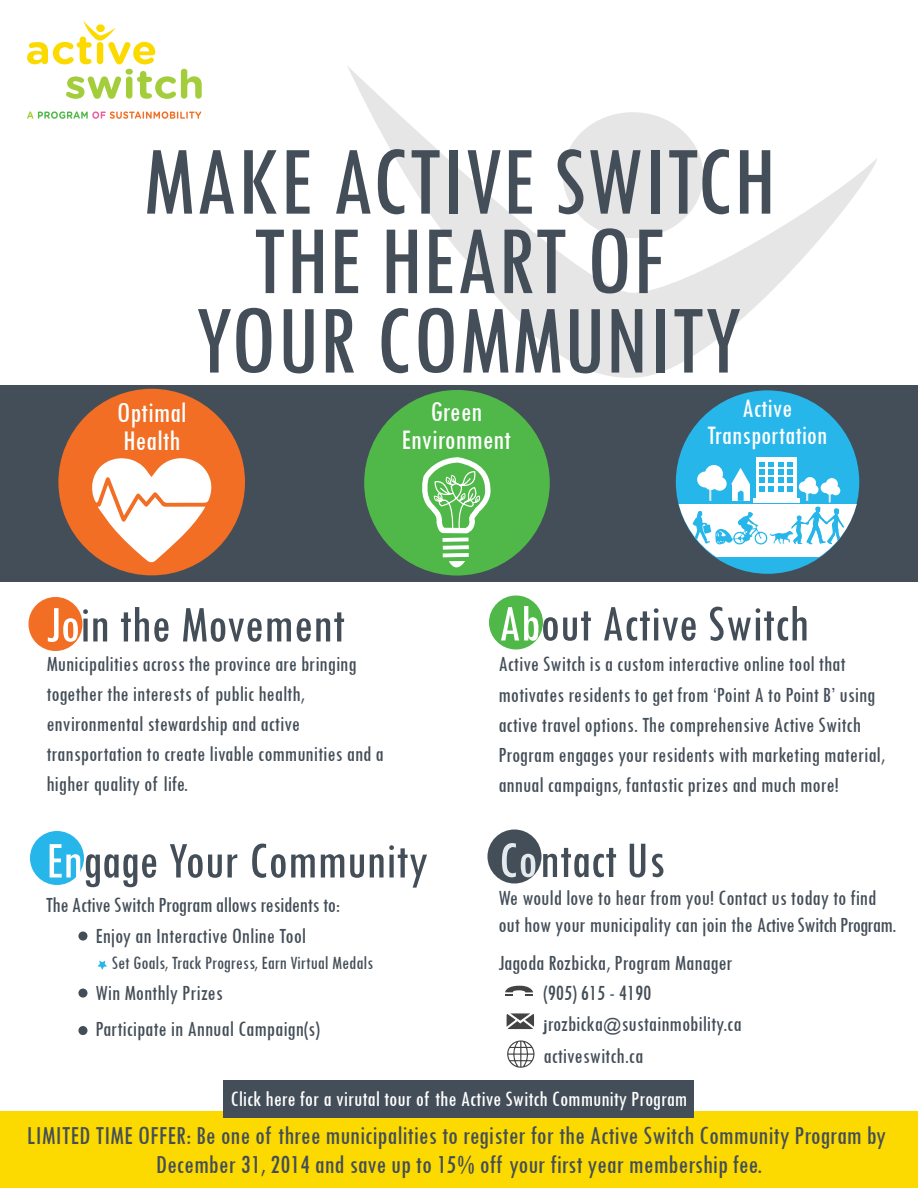
<style>
.page{position:relative;width:918px;height:1188px;background:#fff}
.page>*{position:absolute;margin:0;border:0;box-sizing:border-box;transform-origin:0 0}
.t1{font:condensed 102px/79.5px "Tw Cen";color:#444e58;text-align:center}
.t2{font:condensed 53.55px "Tw Cen";color:#444e58}
.t3{font:condensed 29.7px/28.2px "Tw Cen";color:#fff}
.t4{font:condensed 29.4px/27.9px "Tw Cen";color:#fff;text-align:center}
.t5{font:condensed 27.75px/26.2px "Tw Cen";color:#fff;text-align:center}
.t6{font:condensed 27px/28.5px "Tw Cen";color:#444e58;text-align:center}
.t7{font:condensed 22.5px/30px "Tw Cen";color:#444e58}
.t8{font:condensed 22.5px "Tw Cen";color:#fff}
.t9{font:condensed 19.5px "Tw Cen";color:#444e58}
.s1{color:#fff}
.s2{color:#e4e9ed}
.s3{font-family:"Utsaah";font-weight:700;font-stretch:normal;font-size:21px}
.s4{font-size:18px}
</style>
<div class="page">
<svg style="left:347px;top:66px;width:530px;height:312px"></svg>
<svg style="left:562px;top:112px;width:142px;height:127px"></svg>
<svg style="left:27px;top:111px;width:174px;height:8px"></svg>
<svg style="left:27px;top:21px;width:175px;height:78px"></svg>
<div style="left:96px;top:24px;width:9px;height:8px;background:#fcda00;border-radius:50%"></div>
<div style="left:0;top:385px;width:918px;height:197px;background:#444e58"></div>
<div style="left:28px;top:597px;width:54px;height:54px;background:#f16e24;border-radius:50%"></div>
<div style="left:489px;top:596px;width:54px;height:54px;background:#50b848;border-radius:50%"></div>
<div style="left:364px;top:390px;width:186px;height:186px;background:#50b848;border-radius:50%"></div>
<svg style="left:420px;top:459px;width:73px;height:176px"></svg>
<div style="left:676px;top:390px;width:183px;height:184px;background:#27b6ea;border-radius:50%"></div>
<svg style="left:678px;top:504px;width:179px;height:52px;fill:#fff"></svg>
<div style="left:756px;top:457px;width:40px;height:41px;background:#fff"></div>
<svg style="left:693px;top:462px;width:151px;height:83px"></svg>
<div style="left:697px;top:472px;width:16px;height:15px;background:#fff;border-radius:50%"></div>
<div style="left:705px;top:465px;width:18px;height:18px;background:#fff;border-radius:50%"></div>
<div style="left:713px;top:477px;width:14px;height:14px;background:#fff;border-radius:50%"></div>
<div style="left:704px;top:476px;width:14px;height:14px;background:#fff;border-radius:50%"></div>
<div style="left:58px;top:389px;width:187px;height:186px;background:#f16e24;border-radius:50%"></div>
<svg style="left:89px;top:458px;width:124px;height:105px"></svg>
<div style="left:0;top:1111px;width:918px;height:77px;background:#fcda00"></div>
<div style="left:487px;top:830px;width:54px;height:54px;background:#444e58;border-radius:50%"></div>
<svg style="left:506px;top:1013px;width:28px;height:17px"></svg>
<svg style="left:505px;top:986px;width:28px;height:10px"></svg>
<svg style="left:507px;top:1040px;width:27px;height:28px"></svg>
<div style="left:30px;top:831px;width:54px;height:54px;background:#27b6ea;border-radius:50%"></div>
<div style="left:78px;top:932px;width:9px;height:9px;background:#444e58;border-radius:50%"></div>
<div style="left:78px;top:989px;width:9px;height:9px;background:#444e58;border-radius:50%"></div>
<div style="left:78px;top:1026px;width:9px;height:9px;background:#444e58;border-radius:50%"></div>
<svg style="left:97px;top:961px;width:10px;height:9px"></svg>
<div style="left:223px;top:1080px;width:471px;height:37px;background:#444e58"></div>
<h1 class="t1" style="left:143px;top:139px;width:634px">MAKE ACTIVE SWITCH<br>THE HEART OF<br>YOUR COMMUNITY</h1>
<h3 class="t4" style="left:402px;top:398px;width:111px">Green<br>Environment</h3>
<p class="t5" style="left:707px;top:395px;width:122px">Active<br>Transportation</p>
<h3 class="t3" style="left:117px;top:398px;width:71px">Optimal<br>Health</h3>
<h2 class="t2" style="left:46px;top:592px;width:300px"><span class="s1">Jo</span>in the Movement</h2>
<p class="t7" style="left:46px;top:649px;width:339px">Municipalities across the province are bringing together the interests of public health, environmental stewardship and active transportation to create livable communities and a higher quality of life.</p>
<h2 class="t2" style="left:46px;top:828px;width:384px"><span class="s1">En</span>gage Your Community</h2>
<p class="t7" style="left:95px;top:889px;width:246px;line-height:31.5px;text-indent:-49px">The Active Switch Program allows residents to:<br>Enjoy an Interactive Online Tool</p>
<p class="t9" style="left:112px;top:951px;width:263px">Set Goals, Track Progress, Earn Virtual Medals</p>
<p class="t7" style="left:95px;top:975px;width:226px;line-height:36px">Win Monthly Prizes<br>Participate in Annual Campaign(s)</p>
<h2 class="t2" style="left:498px;top:591px;width:312px"><span class="s1">Ab</span>out Active Switch</h2>
<p class="t7" style="left:498px;top:649px;width:388px">Active Switch is a custom interactive online tool that motivates residents to get from ‘Point A to Point B’ using active travel options. The comprehensive Active Switch Program engages your residents with marketing material, annual campaigns, fantastic prizes and much more!</p>
<h2 class="t2" style="left:498px;top:828px;width:168px"><span class="s2">Co</span>ntact Us</h2>
<p class="t7" style="left:498px;top:884px;width:400px;line-height:27px">We would love to hear from you! Contact us today to find out how your municipality can join the Active Switch Program.</p>
<p class="t7" style="left:543px;top:947px;width:200px;line-height:31px;text-indent:-45px">Jagoda Rozbicka, Program Manager (905) 615 - 4190 <span class="s3">j</span>rozbicka<span class="s4">@</span>sustainmobility.ca activeswitch.ca</p>
<p class="t8" style="left:230px;top:1085px;width:458px">Click here for a virutal tour of the Active Switch Community Program</p>
<p class="t6" style="left:27px;top:1121px;width:861px">LIMITED TIME OFFER: Be one of three municipalities to register for the Active Switch Community Program by<br>December 31, 2014 and save up to 15% off your first year membership fee.</p>
</div>
